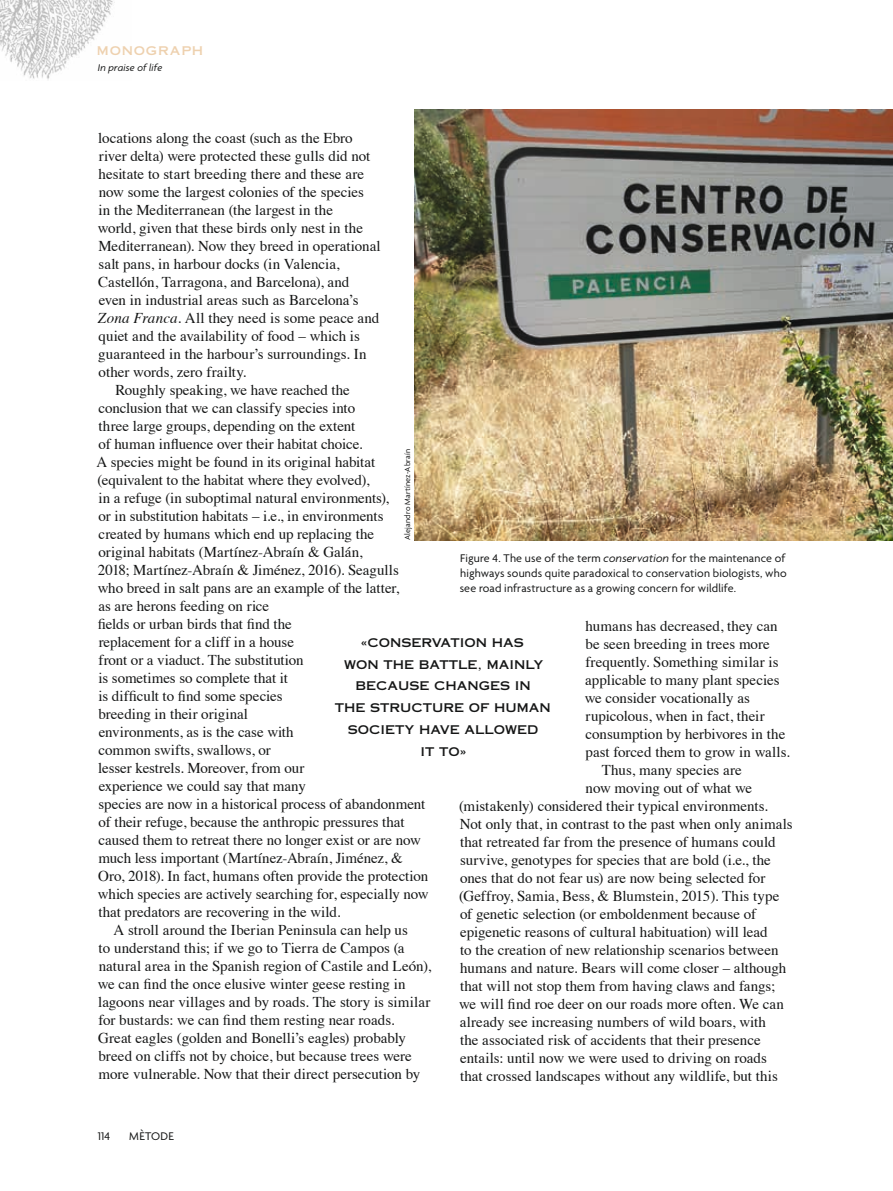
<style>
.page{position:relative;width:893px;height:1191px;background:#fff}
.page>*{position:absolute;margin:0;border:0;box-sizing:border-box;transform-origin:0 0}
.t1{font:15px "Times";color:#151616}
.t2{font:12px/15px "Agenda";letter-spacing:.015em;color:#151616;text-align:justify}
.t3{font:12px/21.8px "Copperplate Thirty One AB";color:#151616;text-align:center}
.t4{font:12px "Copperplate Thirty One AB";letter-spacing:.06em;color:#eed1af}
.t5{font:italic 10.5px "Agenda";letter-spacing:.01em;color:#151616}
.t6{font:8.25px "Agenda";letter-spacing:.02em;color:#151616}
.s1{font-style:italic}
</style>
<div class="page">
<img style="left:0;top:0;width:115px;height:80px">
<img style="left:414px;top:110px;width:479px;height:430px">
<p class="t4" style="left:97px;top:44px;width:108px">MONOGRAPH</p>
<p class="t5" style="left:98px;top:61px;width:66px">In praise of life</p>
<p class="t1" style="left:98px;top:124px;width:256px">locations along the coast (such as the Ebro</p>
<p class="t1" style="left:99px;top:142px;width:273px">river delta) were protected these gulls did not</p>
<p class="t1" style="left:99px;top:160px;width:267px">hesitate to start breeding there and these are</p>
<p class="t1" style="left:99px;top:178px;width:267px">now some the largest colonies of the species</p>
<p class="t1" style="left:98px;top:196px;width:236px">in the Mediterranean (the largest in the</p>
<p class="t1" style="left:98px;top:214px;width:267px">world, given that these birds only nest in the</p>
<p class="t1" style="left:98px;top:232px;width:284px">Mediterranean). Now they breed in operational</p>
<p class="t1" style="left:99px;top:250px;width:242px">salt pans, in harbour docks (in Valencia,</p>
<p class="t1" style="left:98px;top:268px;width:253px">Castellón, Tarragona, and Barcelona), and</p>
<p class="t1" style="left:99px;top:286px;width:261px">even in industrial areas such as Barcelona’s</p>
<p class="t1" style="left:98px;top:304px;width:283px"><span class="s1">Zona Franca</span>. All they need is some peace and</p>
<p class="t1" style="left:99px;top:322px;width:263px">quiet and the availability of food – which is</p>
<p class="t1" style="left:98px;top:340px;width:270px">guaranteed in the harbour’s surroundings. In</p>
<p class="t1" style="left:99px;top:358px;width:149px">other words, zero frailty.</p>
<p class="t1" style="left:115px;top:376px;width:236px">Roughly speaking, we have reached the</p>
<p class="t1" style="left:99px;top:394px;width:258px">conclusion that we can classify species into</p>
<p class="t1" style="left:99px;top:412px;width:258px">three large groups, depending on the extent</p>
<p class="t1" style="left:99px;top:430px;width:266px">of human influence over their habitat choice.</p>
<p class="t1" style="left:96px;top:448px;width:280px">A species might be found in its original habitat</p>
<p class="t1" style="left:98px;top:466px;width:273px">(equivalent to the habitat where they evolved),</p>
<p class="t1" style="left:98px;top:484px;width:292px">in a refuge (in suboptimal natural environments),</p>
<p class="t1" style="left:99px;top:502px;width:286px">or in substitution habitats – i.e., in environments</p>
<p class="t1" style="left:99px;top:520px;width:277px">created by humans which end up replacing the</p>
<p class="t1" style="left:99px;top:538px;width:266px">original habitats (Martínez-Abraín &amp; Galán,</p>
<p class="t1" style="left:98px;top:556px;width:302px">2018; Martínez-Abraín &amp; Jiménez, 2016). Seagulls</p>
<p class="t1" style="left:98px;top:574px;width:303px">who breed in salt pans are an example of the latter,</p>
<p class="t1" style="left:98px;top:592px;width:172px">as are herons feeding on rice</p>
<p class="t1" style="left:98px;top:610px;width:196px">fields or urban birds that find the</p>
<p class="t1" style="left:99px;top:628px;width:197px">replacement for a cliff in a house</p>
<p class="t1" style="left:98px;top:646px;width:207px">front or a viaduct. The substitution</p>
<p class="t1" style="left:98px;top:664px;width:191px">is sometimes so complete that it</p>
<p class="t1" style="left:98px;top:682px;width:186px">is difficult to find some species</p>
<p class="t1" style="left:98px;top:700px;width:151px">breeding in their original</p>
<p class="t1" style="left:99px;top:718px;width:197px">environments, as is the case with</p>
<p class="t1" style="left:99px;top:736px;width:174px">common swifts, swallows, or</p>
<p class="t1" style="left:98px;top:754px;width:208px">lesser kestrels. Moreover, from our</p>
<p class="t1" style="left:99px;top:772px;width:209px">experience we could say that many</p>
<p class="t1" style="left:99px;top:790px;width:328px">species are now in a historical process of abandonment</p>
<p class="t1" style="left:99px;top:808px;width:307px">of their refuge, because the anthropic pressures that</p>
<p class="t1" style="left:99px;top:826px;width:324px">caused them to retreat there no longer exist or are now</p>
<p class="t1" style="left:98px;top:844px;width:306px">much less important (Martínez-Abraín, Jiménez, &amp;</p>
<p class="t1" style="left:98px;top:862px;width:332px">Oro, 2018). In fact, humans often provide the protection</p>
<p class="t1" style="left:98px;top:880px;width:332px">which species are actively searching for, especially now</p>
<p class="t1" style="left:99px;top:898px;width:243px">that predators are recovering in the wild.</p>
<p class="t1" style="left:113px;top:916px;width:296px">A stroll around the Iberian Peninsula can help us</p>
<p class="t1" style="left:99px;top:934px;width:307px">to understand this; if we go to Tierra de Campos (a</p>
<p class="t1" style="left:99px;top:952px;width:334px">natural area in the Spanish region of Castile and León),</p>
<p class="t1" style="left:98px;top:970px;width:309px">we can find the once elusive winter geese resting in</p>
<p class="t1" style="left:98px;top:988px;width:334px">lagoons near villages and by roads. The story is similar</p>
<p class="t1" style="left:98px;top:1006px;width:298px">for bustards: we can find them resting near roads.</p>
<p class="t1" style="left:98px;top:1024px;width:309px">Great eagles (golden and Bonelli’s eagles) probably</p>
<p class="t1" style="left:98px;top:1042px;width:315px">breed on cliffs not by choice, but because trees were</p>
<p class="t1" style="left:98px;top:1060px;width:323px">more vulnerable. Now that their direct persecution by</p>
<p class="t6" style="left:402px;top:540px;width:93px;rotate:-90deg">Alejandro Martínez-Abraín</p>
<p class="t2" style="left:460px;top:550px;width:328px">Figure 4. The use of the term <span class="s1">conservation</span> for the maintenance of highways sounds quite paradoxical to conservation biologists, who see road infrastructure as a growing concern for wildlife.</p>
<p class="t1" style="left:585px;top:612px;width:194px">humans has decreased, they can</p>
<p class="t1" style="left:585px;top:630px;width:186px">be seen breeding in trees more</p>
<p class="t1" style="left:585px;top:648px;width:195px">frequently. Something similar is</p>
<p class="t1" style="left:585px;top:666px;width:196px">applicable to many plant species</p>
<p class="t1" style="left:585px;top:684px;width:167px">we consider vocationally as</p>
<p class="t1" style="left:586px;top:702px;width:181px">rupicolous, when in fact, their</p>
<p class="t1" style="left:585px;top:720px;width:201px">consumption by herbivores in the</p>
<p class="t1" style="left:586px;top:738px;width:206px">past forced them to grow in walls.</p>
<p class="t1" style="left:602px;top:756px;width:142px">Thus, many species are</p>
<p class="t1" style="left:586px;top:774px;width:168px">now moving out of what we</p>
<p class="t1" style="left:459px;top:792px;width:310px">(mistakenly) considered their typical environments.</p>
<p class="t1" style="left:460px;top:810px;width:334px">Not only that, in contrast to the past when only animals</p>
<p class="t1" style="left:460px;top:828px;width:317px">that retreated far from the presence of humans could</p>
<p class="t1" style="left:460px;top:846px;width:312px">survive, genotypes for species that are bold (i.e., the</p>
<p class="t1" style="left:460px;top:864px;width:307px">ones that do not fear us) are now being selected for</p>
<p class="t1" style="left:459px;top:882px;width:322px">(Geffroy, Samia, Bess, &amp; Blumstein, 2015). This type</p>
<p class="t1" style="left:460px;top:900px;width:297px">of genetic selection (or emboldenment because of</p>
<p class="t1" style="left:460px;top:918px;width:309px">epigenetic reasons of cultural habituation) will lead</p>
<p class="t1" style="left:460px;top:936px;width:320px">to the creation of new relationship scenarios between</p>
<p class="t1" style="left:460px;top:954px;width:328px">humans and nature. Bears will come closer – although</p>
<p class="t1" style="left:460px;top:972px;width:317px">that will not stop them from having claws and fangs;</p>
<p class="t1" style="left:459px;top:990px;width:326px">we will find roe deer on our roads more often. We can</p>
<p class="t1" style="left:460px;top:1008px;width:308px">already see increasing numbers of wild boars, with</p>
<p class="t1" style="left:460px;top:1026px;width:302px">the associated risk of accidents that their presence</p>
<p class="t1" style="left:460px;top:1044px;width:308px">entails: until now we were used to driving on roads</p>
<p class="t1" style="left:460px;top:1062px;width:319px">that crossed landscapes without any wildlife, but this</p>
<p class="t3" style="left:335px;top:631px;width:217px">«CONSERVATION HAS<br>WON THE BATTLE, MAINLY<br>BECAUSE CHANGES IN<br>THE STRUCTURE OF HUMAN<br>SOCIETY HAVE ALLOWED<br>IT TO»</p>
<p class="t2" style="left:98px;top:1128px;width:14px">114</p>
<p class="t2" style="left:129px;top:1128px;width:46px">MÈTODE</p>
</div>
